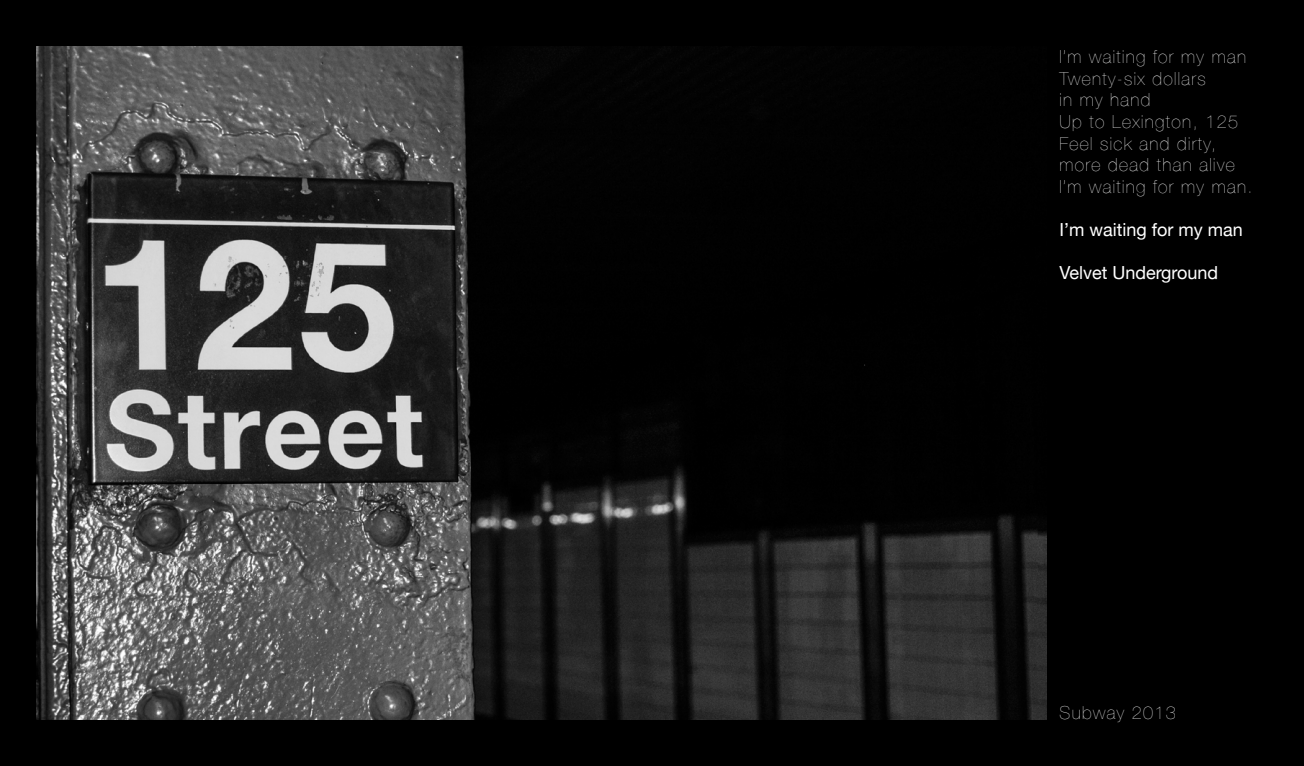
<style>
.page{position:relative;width:1304px;height:766px;background:#fff}
.page>*{position:absolute;margin:0;border:0;box-sizing:border-box;transform-origin:0 0}
.t1{font:200 18px/21.6px "Helvetica Neue";letter-spacing:.075em;color:#fff}
.t2{font:18px "Helvetica Neue";color:#fff}
.t3{font:200 18px "Helvetica Neue LT Std";letter-spacing:.075em;color:#fff}
</style>
<div class="page">
<div style="left:0;top:0;width:1304px;height:765px;background:#000"></div>
<img style="left:36px;top:47px;width:1011px;height:672px">
<p class="t1" style="left:1059px;top:45px;width:195px">I’m waiting for my man<br>Twenty-six dollars<br>in my hand<br>Up to Lexington, 125<br>Feel sick and dirty, more dead than alive<br>I’m waiting for my man.</p>
<p class="t2" style="left:1059px;top:214px;width:185px">I’m waiting for my man</p>
<p class="t2" style="left:1059px;top:257px;width:160px">Velvet Underground</p>
<p class="t3" style="left:1059px;top:702px;width:118px">Subway 2013</p>
</div>
